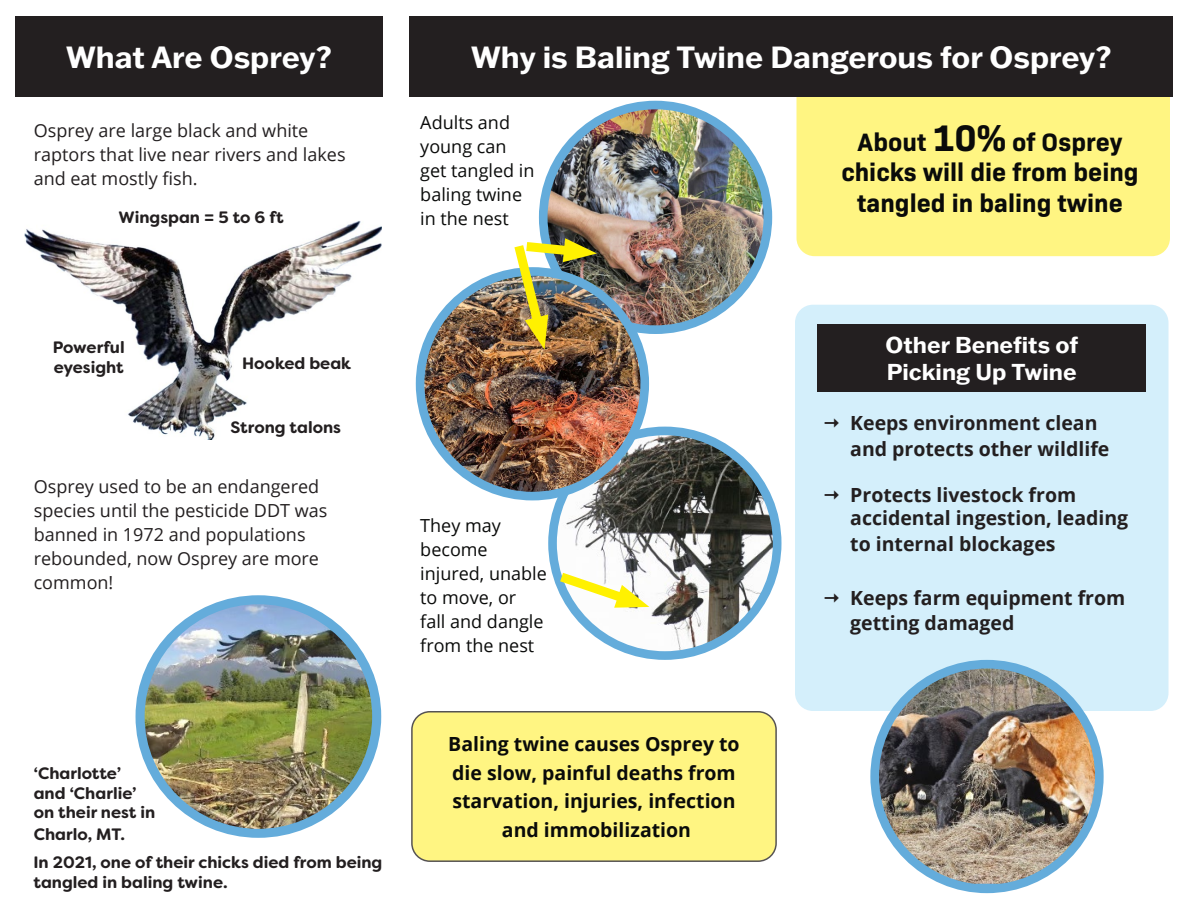
<style>
.page{position:relative;width:1188px;height:918px;background:#fff}
.page>*{position:absolute;margin:0;border:0;box-sizing:border-box;transform-origin:0 0}
.t1{font:700 30px "Franklin Gothic ATF";color:#fff}
.t2{font:700 25.5px/30.6px "Bio Sans";color:#0a0b0a;text-align:center}
.t3{font:700 22.5px/27px "Franklin Gothic ATF";color:#fff}
.t4{font:700 19.5px/25.2px "Open Sans";color:#231f20}
.t5{font:700 19.5px/28.5px "Open Sans";color:#0a0b0a;text-align:center}
.t6{font:18px/24px "Open Sans";color:#231f20}
.t7{font:18px/24px "Open Sans";color:#0a0b0a}
.t8{font:700 16.5px/19.8px "Filson Soft";color:#231f20}
.s1{font-size:37.5px}
</style>
<div class="page">
<img style="left:25px;top:220px;width:356px;height:220px">
<div style="left:795px;top:305px;width:373px;height:406px;background:#d4effb;border-radius:18px"></div>
<div style="left:796px;top:75px;width:374px;height:181px;background:#fff582;border-radius:18px"></div>
<div style="left:817px;top:324px;width:329px;height:68px;background:#231f20"></div>
<div style="left:539px;top:101px;width:233px;height:233px;background:#64acdb;border-radius:50%"></div>
<img style="left:548px;top:109px;width:216px;height:216px;border-radius:108px">
<div style="left:548px;top:427px;width:233px;height:233px;background:#64acdb;border-radius:50%"></div>
<img style="left:557px;top:435px;width:216px;height:216px;border-radius:108px">
<div style="left:136px;top:595px;width:245px;height:243px;background:#64acdb;border-radius:50%"></div>
<img style="left:145px;top:604px;width:227px;height:225px">
<div style="left:870px;top:660px;width:234px;height:233px;background:#64acdb;border-radius:50%"></div>
<img style="left:879px;top:669px;width:216px;height:215px">
<div style="left:416px;top:267px;width:233px;height:233px;background:#64acdb;border-radius:50%"></div>
<img style="left:424px;top:276px;width:216px;height:216px;border-radius:108px">
<svg style="left:550px;top:566px;width:99px;height:46px"></svg>
<div style="left:412px;top:712px;width:364px;height:149px;background:#fff582;border-radius:18px"></div>
<div style="left:411px;top:711px;width:366px;height:151px;border:2px solid #231f20;border-radius:18px"></div>
<div style="left:15px;top:16px;width:368px;height:81px;background:#231f20"></div>
<div style="left:410px;top:16px;width:763px;height:81px;background:#231f20"></div>
<img style="left:508px;top:235px;width:89px;height:115px">
<p class="t1" style="left:66px;top:37px;width:267px">What Are Osprey?</p>
<p class="t6" style="left:34px;top:118px;width:313px">Osprey are large black and white raptors that live near rivers and lakes and eat mostly fish.</p>
<p class="t8" style="left:118px;top:208px;width:167px">Wingspan = 5 to 6 ft</p>
<p class="t1" style="left:471px;top:37px;width:642px">Why is Baling Twine Dangerous for Osprey?</p>
<p class="t7" style="left:420px;top:110px;width:116px">Adults and young can get tangled in baling twine in the nest</p>
<p class="t2" style="left:841px;top:124px;width:299px">About <span class="s1">10%</span> of Osprey chicks will die from being tangled in baling twine</p>
<p class="t8" style="left:53px;top:338px;width:73px">Powerful eyesight</p>
<p class="t8" style="left:242px;top:353px;width:110px">Hooked beak</p>
<p class="t8" style="left:230px;top:417px;width:112px">Strong talons</p>
<p class="t6" style="left:34px;top:474px;width:295px">Osprey used to be an endangered species until the pesticide DDT was banned in 1972 and populations rebounded, now Osprey are more common!</p>
<p class="t8" style="left:34px;top:763px;width:89px">‘Charlotte’</p>
<p class="t8" style="left:34px;top:783px;width:123px">and ‘Charlie’ on their nest in</p>
<p class="t8" style="left:34px;top:824px;width:93px">Charlo, MT.</p>
<p class="t8" style="left:33px;top:852px;width:350px">In 2021, one of their chicks died from being tangled in baling twine.</p>
<p class="t7" style="left:420px;top:513px;width:128px">They may become injured, unable to move, or<br>fall and dangle from the nest</p>
<p class="t5" style="left:448px;top:729px;width:293px">Baling twine causes Osprey to die slow, painful deaths from starvation, injuries, infection and immobilization</p>
<p class="t3" style="left:886px;top:331px;width:194px">Other Benefits of<br>Picking Up Twine</p>
<p class="t4" style="left:850px;top:410px;width:261px">Keeps environment clean and protects other wildlife</p>
<p class="t4" style="left:850px;top:483px;width:280px;line-height:23.4px">Protects livestock from accidental ingestion, leading</p>
<p class="t4" style="left:850px;top:531px;width:207px">to internal blockages</p>
<p class="t4" style="left:850px;top:585px;width:277px">Keeps farm equipment from getting damaged</p>
</div>
